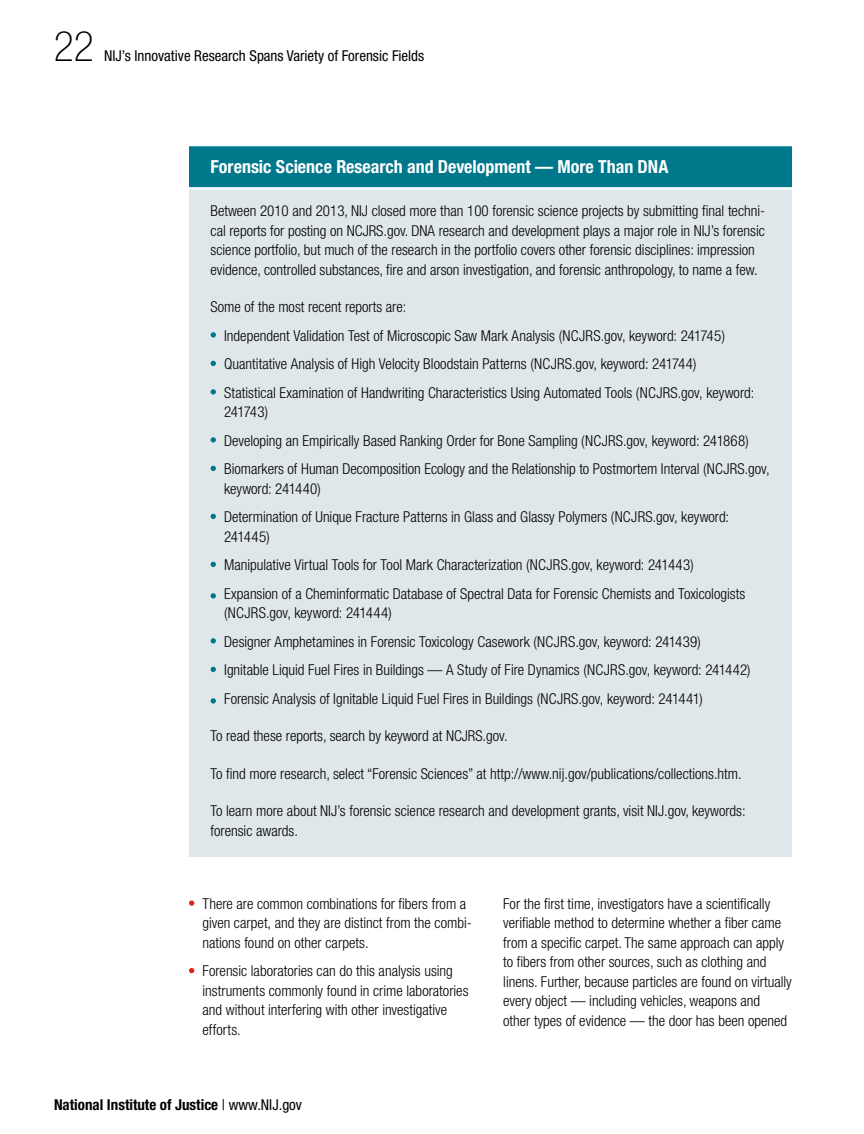
<style>
.page{position:relative;width:864px;height:1134px;background:#fff}
.page>*{position:absolute;margin:0;border:0;box-sizing:border-box;transform-origin:0 0}
.Folio_Left{font:100 condensed 42px "Helvetica Neue LT Std";color:#000}
.t1{font:700 condensed 18px "Helvetica Neue LT Std";color:#fff}
.Bullet_1{font:300 condensed 15px/19.5px "Helvetica Neue LT Std";color:#000}
.Body{font:300 condensed 15px/19.5px "Helvetica Neue LT Std";color:#000}
.Folio_Left-2{font:condensed 15px "Helvetica Neue LT Std";color:#000}
.t2{font:700 condensed 15px "Helvetica Neue LT Std";color:#000}
.s1{font-weight:400}
</style>
<div class="page">
<svg style="left:189px;top:900px;width:5px;height:6px"></svg>
<svg style="left:189px;top:968px;width:5px;height:5px"></svg>
<div style="left:189px;top:146px;width:603px;height:711px;background:#dfe7eb"></div>
<svg style="left:211px;top:332px;width:5px;height:6px"></svg>
<svg style="left:211px;top:361px;width:5px;height:5px"></svg>
<svg style="left:211px;top:389px;width:5px;height:6px"></svg>
<svg style="left:211px;top:437px;width:5px;height:6px"></svg>
<svg style="left:211px;top:466px;width:5px;height:5px"></svg>
<svg style="left:211px;top:514px;width:5px;height:5px"></svg>
<svg style="left:211px;top:562px;width:5px;height:5px"></svg>
<svg style="left:211px;top:593px;width:5px;height:6px"></svg>
<svg style="left:211px;top:638px;width:5px;height:6px"></svg>
<svg style="left:211px;top:667px;width:5px;height:5px"></svg>
<svg style="left:211px;top:698px;width:5px;height:6px"></svg>
<svg style="left:189px;top:146px;width:603px;height:44px;background:#118193"></svg>
<p class="Folio_Left" style="left:54px;top:23px;width:42px">22</p>
<p class="Folio_Left-2" style="left:104px;top:48px;width:322px">NIJ’s Innovative Research Spans Variety of Forensic Fields</p>
<h2 class="t1" style="left:211px;top:156px;width:459px">Forensic Science Research and Development — More Than DNA</h2>
<p class="Body" style="left:211px;top:201px;width:556px">Between 2010 and 2013, NIJ closed more than 100 forensic science projects by submitting final techni&shy;cal reports for posting on NCJRS.gov. DNA research and development plays a major role in NIJ’s forensic science portfolio, but much of the research in the portfolio covers other forensic disciplines: impression evidence, controlled substances, fire and arson investigation, and forensic anthropology, to name a few.</p>
<p class="Body" style="left:211px;top:297px;width:197px">Some of the most recent reports are:</p>
<p class="Bullet_1" style="left:224px;top:325px;width:502px">Independent Validation Test of Microscopic Saw Mark Analysis (NCJRS.gov, keyword: 241745)</p>
<p class="Bullet_1" style="left:224px;top:354px;width:474px">Quantitative Analysis of High Velocity Bloodstain Patterns (NCJRS.gov, keyword: 241744)</p>
<p class="Bullet_1" style="left:224px;top:382px;width:532px">Statistical Examination of Handwriting Characteristics Using Automated Tools (NCJRS.gov, keyword:<br>241743)</p>
<p class="Bullet_1" style="left:224px;top:430px;width:526px">Developing an Empirically Based Ranking Order for Bone Sampling (NCJRS.gov, keyword: 241868)</p>
<p class="Bullet_1" style="left:224px;top:459px;width:547px">Biomarkers of Human Decomposition Ecology and the Relationship to Postmortem Interval (NCJRS.gov, keyword: 241440)</p>
<p class="Bullet_1" style="left:224px;top:507px;width:507px">Determination of Unique Fracture Patterns in Glass and Glassy Polymers (NCJRS.gov, keyword:<br>241445)</p>
<p class="Bullet_1" style="left:224px;top:555px;width:471px">Manipulative Virtual Tools for Tool Mark Characterization (NCJRS.gov, keyword: 241443)</p>
<p class="Bullet_1" style="left:224px;top:583px;width:523px">Expansion of a Cheminformatic Database of Spectral Data for Forensic Chemists and Toxicologists (NCJRS.gov, keyword: 241444)</p>
<p class="Bullet_1" style="left:224px;top:631px;width:478px">Designer Amphetamines in Forensic Toxicology Casework (NCJRS.gov, keyword: 241439)</p>
<p class="Bullet_1" style="left:224px;top:660px;width:528px">Ignitable Liquid Fuel Fires in Buildings — A Study of Fire Dynamics (NCJRS.gov, keyword: 241442)</p>
<p class="Bullet_1" style="left:224px;top:688px;width:480px">Forensic Analysis of Ignitable Liquid Fuel Fires in Buildings (NCJRS.gov, keyword: 241441)</p>
<p class="Body" style="left:211px;top:726px;width:299px">To read these reports, search by keyword at NCJRS.gov.</p>
<p class="Body" style="left:211px;top:763px;width:533px">To find more research, select “Forensic Sciences” at http://www.nij.gov/publications/collections.htm.</p>
<p class="Body" style="left:211px;top:801px;width:537px">To learn more about NIJ’s forensic science research and development grants, visit NIJ.gov, keywords: forensic awards.</p>
<p class="Bullet_1" style="left:202px;top:894px;width:271px">There are common combinations for fibers from a given carpet, and they are distinct from the combi&shy;nations found on other carpets.</p>
<p class="Bullet_1" style="left:202px;top:961px;width:268px">Forensic laboratories can do this analysis using instruments commonly found in crime laboratories and without interfering with other investigative efforts.</p>
<p class="Body" style="left:503px;top:894px;width:290px">For the first time, investigators have a scientifically verifiable method to determine whether a fiber came from a specific carpet. The same approach can apply to fibers from other sources, such as clothing and linens. Further, because particles are found on virtually every object — including vehicles, weapons and<br>other types of evidence — the door has been opened</p>
<p class="t2" style="left:54px;top:1095px;width:250px">National Institute of Justice <span class="s1">| www.NIJ.gov</span></p>
</div>
